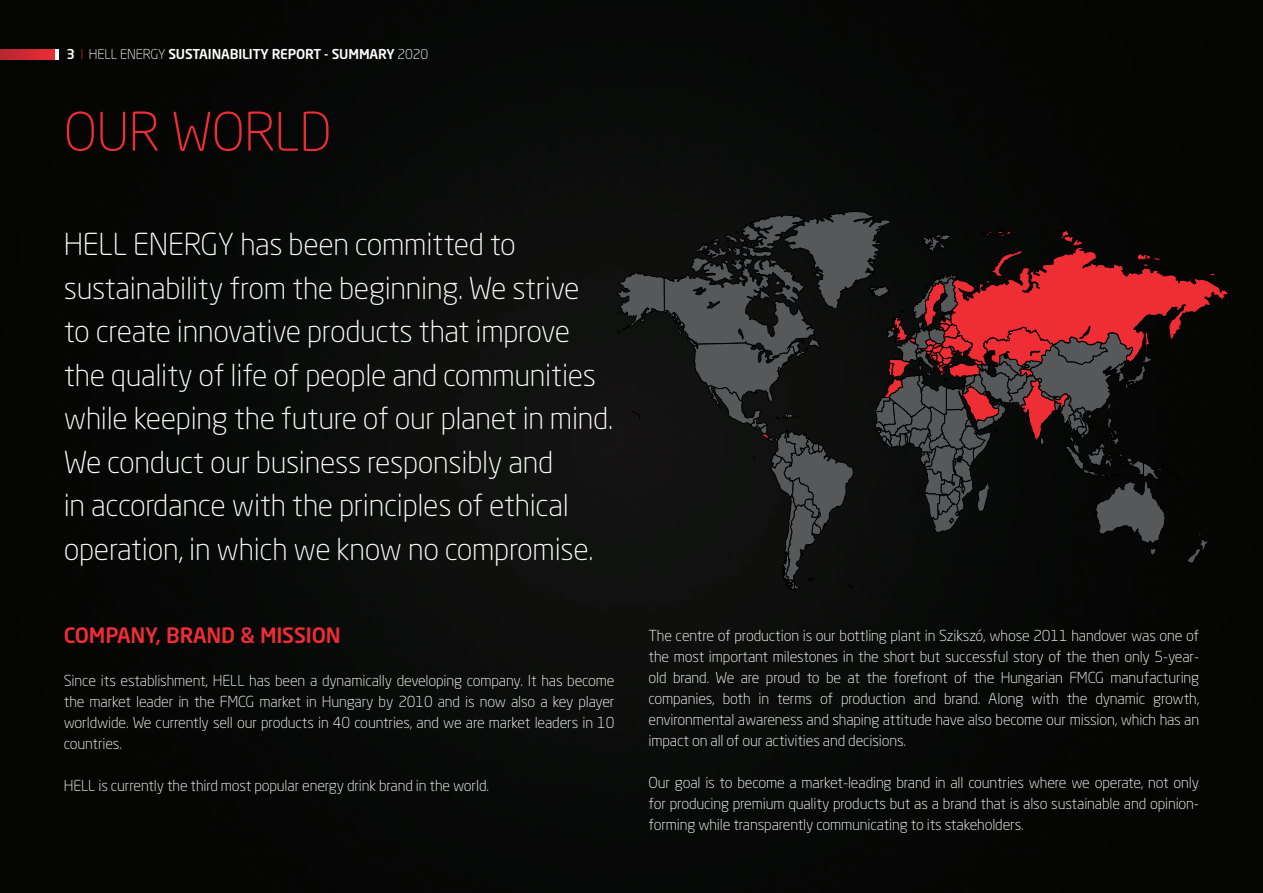
<style>
.page{position:relative;width:1263px;height:893px;background:#fff}
.page>*{position:absolute;margin:0;border:0;box-sizing:border-box;transform-origin:0 0}
.t1{font:300 52.5px "Neo Sans Pro";letter-spacing:-.015em;color:#ee2d34}
.t2{font:300 30px/43.5px "Neo Sans Pro";letter-spacing:-.01em;color:#fff}
.t3{font:500 21px "Neo Sans Pro";letter-spacing:-.01em;color:#ee2d34}
.t4{font:300 15px/21px "Neo Sans Pro";letter-spacing:-.01em;color:#fff;text-align:justify}
.t5{font:500 13.5px "Neo Sans Pro";letter-spacing:-.01em;color:#fff}
.s1{font-weight:300;color:#ee2d34}
.s2{font-weight:300}
</style>
<div class="page">
<img style="left:0;top:0;width:1263px;height:893px">
<svg style="left:0;top:50px;width:56px;height:10px"></svg>
<svg style="left:56px;top:50px;width:3px;height:10px"></svg>
<svg style="left:617px;top:211px;width:614px;height:380px"></svg>
<p class="t5" style="left:67px;top:46px;width:363px">3 <span class="s1">I</span> <span class="s2">HELL ENERGY</span> SUSTAINABILITY REPORT - SUMMARY <span class="s2">2020</span></p>
<h1 class="t1" style="left:64px;top:100px;width:269px">OUR WORLD</h1>
<p class="t2" style="left:64px;top:222px;width:551px">HELL ENERGY has been committed to sustainability from the beginning. We strive to create innovative products that improve the quality of life of people and communities while keeping the future of our planet in mind.<br>We conduct our business responsibly and<br>in accordance with the principles of ethical operation, in which we know no compromise.</p>
<h3 class="t3" style="left:64px;top:622px;width:278px">COMPANY, BRAND &amp; MISSION</h3>
<p class="t4" style="left:64px;top:669px;width:552px">Since its establishment, HELL has been a dynamically developing company. It has become the market leader in the FMCG market in Hungary by 2010 and is now also a key player worldwide. We currently sell our products in 40 countries, and we are market leaders in 10 countries.</p>
<p class="t4" style="left:64px;top:775px;width:427px">HELL is currently the third most popular energy drink brand in the world.</p>
<p class="t4" style="left:648px;top:625px;width:552px">The centre of production is our bottling plant in Szikszó, whose 2011 handover was one of the most important milestones in the short but successful story of the then only 5-year&shy;old brand. We are proud to be at the forefront of the Hungarian FMCG manufacturing companies, both in terms of production and brand. Along with the dynamic growth, environmental awareness and shaping attitude have also become our mission, which has an impact on all of our activities and decisions.</p>
<p class="t4" style="left:648px;top:772px;width:552px">Our goal is to become a market-leading brand in all countries where we operate, not only for producing premium quality products but as a brand that is also sustainable and opinion&shy;forming while transparently communicating to its stakeholders.</p>
</div>
